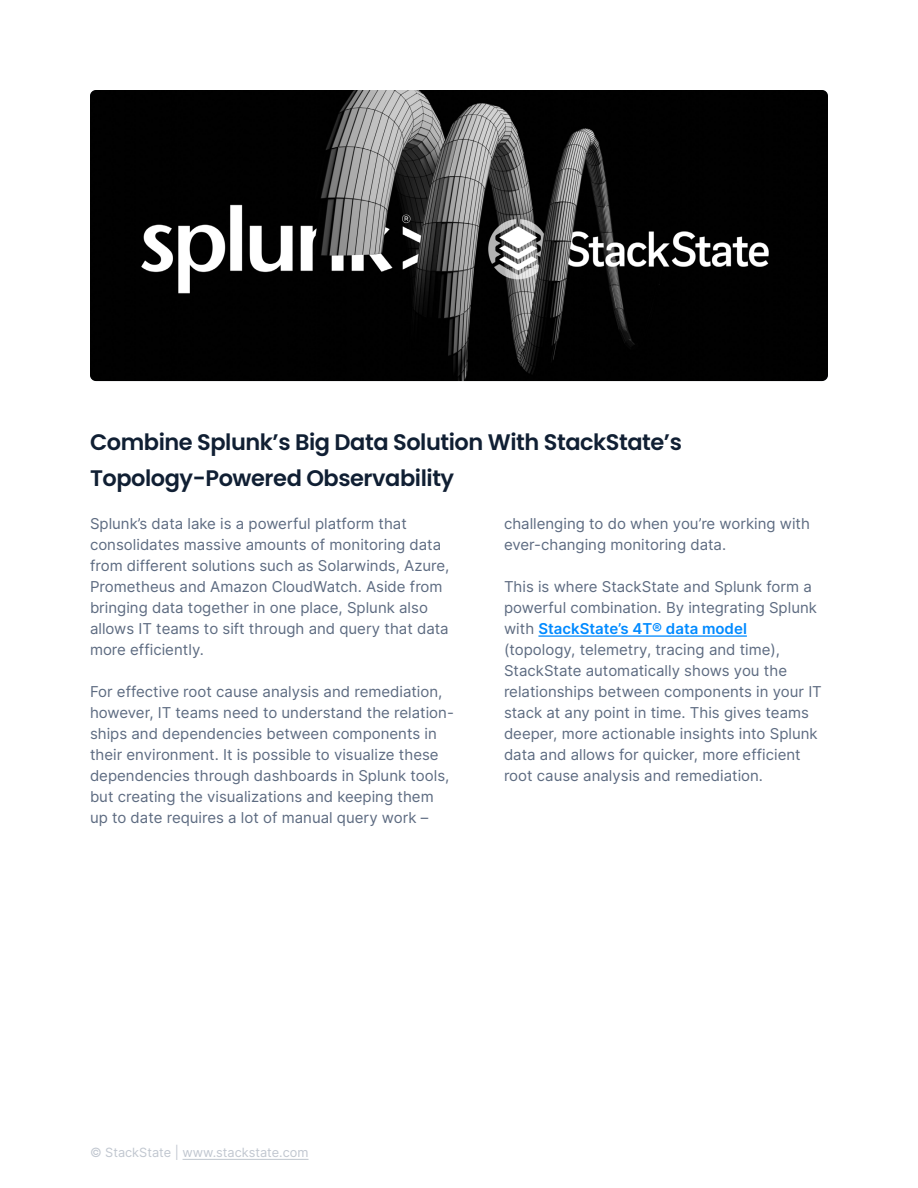
<style>
.page{position:relative;width:918px;height:1188px;background:#fff}
.page>*{position:absolute;margin:0;border:0;box-sizing:border-box;transform-origin:0 0}
.t1{font:600 22.5px/36px "Poppins";letter-spacing:-.02em;color:#101f33}
.t2{font:15px/21px "Inter";color:#5d6b81}
.t3{font:12.75px "Inter";color:#c1c7d0}
.s1{font-weight:600;color:#008aff}
</style>
<div class="page">
<hr style="left:183px;top:1159px;width:126px;height:1px;background:#c1c7d0">
<img style="left:90px;top:90px;width:738px;height:291px">
<hr style="left:538px;top:635px;width:209px;height:2px;background:#008aff">
<h1 class="t1" style="left:90px;top:424px;width:593px">Combine Splunk’s Big Data Solution With StackState’s<br>Topology-Powered Observability</h1>
<p class="t2" style="left:504px;top:512px;width:308px">challenging to do when you’re working with ever-changing monitoring data.</p>
<p class="t2" style="left:504px;top:575px;width:319px">This is where StackState and Splunk form a powerful combination. By integrating Splunk with <span class="s1">StackState’s 4T® data model </span>(topology, telemetry, tracing and time), StackState automatically shows you the relationships between components in your IT stack at any point in time. This gives teams deeper, more actionable insights into Splunk data and allows for quicker, more efficient root cause analysis and remediation.</p>
<p class="t2" style="left:90px;top:512px;width:361px">Splunk’s data lake is a powerful platform that consolidates massive amounts of monitoring data from different solutions such as Solarwinds, Azure, Prometheus and Amazon CloudWatch. Aside from bringing data together in one place, Splunk also allows IT teams to sift through and query that data more efficiently.</p>
<p class="t2" style="left:90px;top:680px;width:365px">For effective root cause analysis and remediation, however, IT teams need to understand the relation&shy;ships and dependencies between components in their environment. It is possible to visualize these dependencies through dashboards in Splunk tools, but creating the visualizations and keeping them up to date requires a lot of manual query work –</p>
<p class="t3" style="left:90px;top:1143px;width:220px">© StackState | www.stackstate.com</p>
</div>
